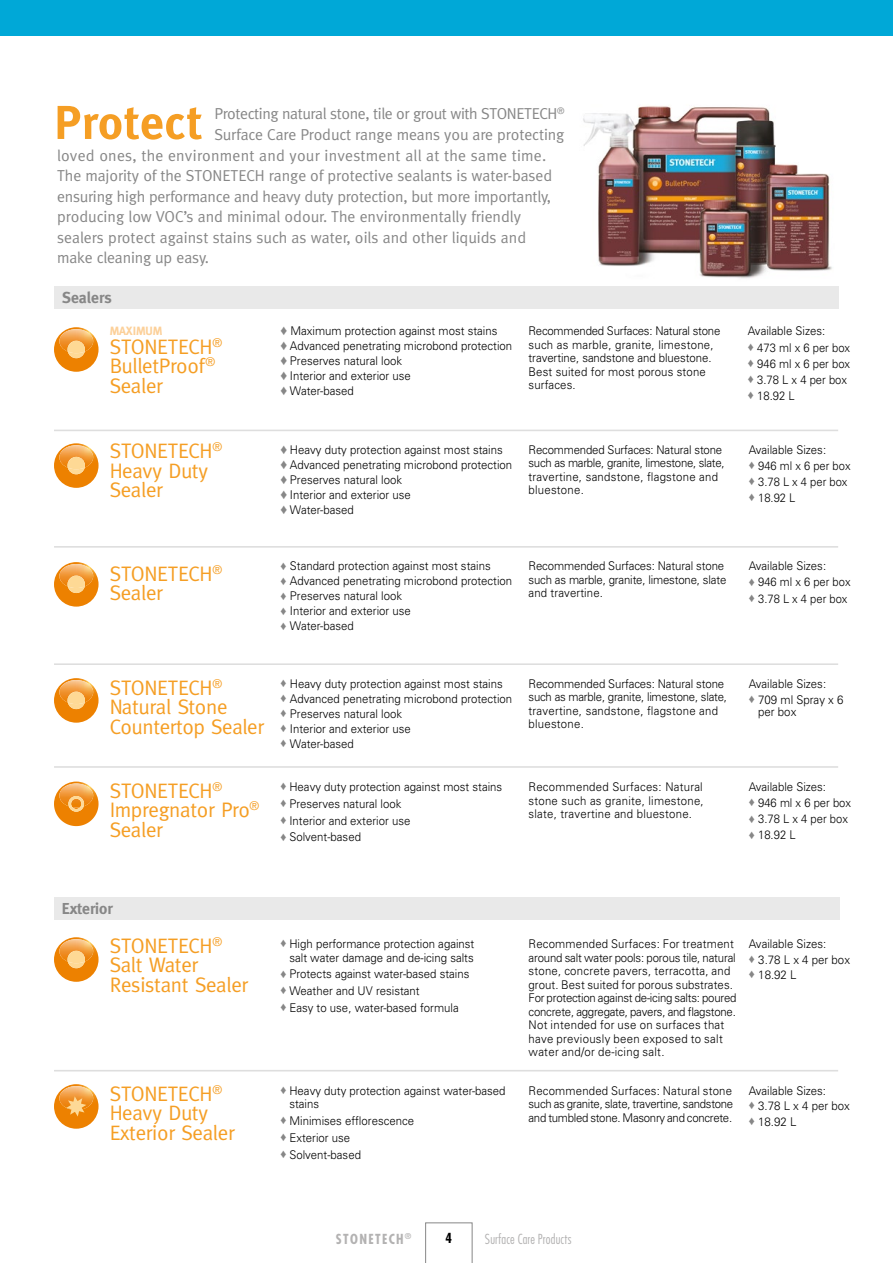
<style>
.page{position:relative;width:893px;height:1263px;background:#fff}
.page>*{position:absolute;margin:0;border:0;box-sizing:border-box;transform-origin:0 0}
.t1{font:21px/19.5px "Meta";letter-spacing:-.015em;color:#f59e24}
.t2{font:15.9px "Meta";letter-spacing:-.005em;color:#878787}
.t3{font:15.9px "Meta";letter-spacing:.015em;color:#878787}
.t4{font:15.9px "Meta";letter-spacing:-.025em;color:#878787}
.t5{font:700 15.9px "Meta";color:#878787}
.t6{font:300 condensed 13.5px "Futura";letter-spacing:.01em;color:#b3b2b2}
.t7{font:700 condensed 13.5px "Futura";letter-spacing:.1em;color:#b3b2b2}
.t8{font:700 condensed 13.5px "Futura";color:#000}
.t9{font:300 12px/13.5px "Univers";color:#000;scale:.95 1}
.t10{font:700 12px "Meta";letter-spacing:-.01em;color:#fcd099}
.t11{font:700 condensed 7.8px "Futura";color:#b3b2b2}
.s1{color:#878787}
</style>
<div class="page">
<svg style="left:425px;top:1222px;width:47px;height:41px"></svg>
<div style="left:0;top:0;width:893px;height:36px;background:#00a8d7"></div>
<img style="left:583px;top:106px;width:256px;height:189px">
<div style="left:54px;top:286px;width:784px;height:23px;background:#e9e9e9"></div>
<hr style="left:54px;top:430px;width:784px;height:1px;background:#dedede">
<hr style="left:54px;top:546px;width:784px;height:2px;background:#dedede">
<hr style="left:54px;top:663px;width:784px;height:2px;background:#dedede">
<hr style="left:54px;top:766px;width:784px;height:2px;background:#dedede">
<svg style="left:58px;top:106px;width:144px;height:34px"></svg>
<svg style="left:54px;top:327px;width:45px;height:45px"></svg>
<img style="left:68px;top:341px;width:17px;height:12px">
<svg style="left:54px;top:443px;width:45px;height:45px"></svg>
<img style="left:68px;top:457px;width:17px;height:12px">
<svg style="left:54px;top:562px;width:45px;height:45px"></svg>
<img style="left:68px;top:576px;width:17px;height:12px">
<svg style="left:54px;top:678px;width:45px;height:45px"></svg>
<img style="left:68px;top:692px;width:17px;height:12px">
<div style="left:54px;top:898px;width:786px;height:22px;background:#e9e9e9"></div>
<hr style="left:54px;top:1070px;width:784px;height:1px;background:#dedede">
<svg style="left:54px;top:937px;width:45px;height:45px"></svg>
<img style="left:68px;top:951px;width:17px;height:12px">
<svg style="left:54px;top:1084px;width:45px;height:45px"></svg>
<div style="left:71px;top:1101px;width:11px;height:11px;background:#fdd996;border-radius:50%"></div>
<img style="left:59px;top:783px;width:34px;height:24px">
<svg style="left:69px;top:807px;width:15px;height:5px"></svg>
<img style="left:68px;top:796px;width:16px;height:11px">
<h2 class="t4" style="left:215px;top:105px;width:351px">Protecting natural stone, tile or grout with STONETECH<sup>®</sup></h2>
<h2 class="t2" style="left:215px;top:125px;width:351px">Surface Care Product range means you are protecting</h2>
<h2 class="t3" style="left:57px;top:146px;width:491px">loved ones, the environment and your investment all at the same time.</h2>
<h2 class="t2" style="left:57px;top:166px;width:497px">The majority of the STONETECH range of protective sealants is water-based</h2>
<h2 class="t2" style="left:57px;top:187px;width:495px">ensuring high performance and heavy duty protection, but more importantly,</h2>
<h2 class="t2" style="left:57px;top:208px;width:466px">producing low VOC’s and minimal odour. The environmentally friendly</h2>
<h2 class="t2" style="left:57px;top:228px;width:470px">sealers protect against stains such as water, oils and other liquids and</h2>
<h2 class="t2" style="left:57px;top:249px;width:154px">make cleaning up easy.</h2>
<h2 class="t5" style="left:62px;top:288px;width:51px">Sealers</h2>
<p class="t10" style="left:110px;top:324px;width:54px">MAXIMUM</p>
<h1 class="t1" style="left:110px;top:336px;width:114px">STONETECH<sup>®<br></sup>BulletProof<sup>®<br></sup>Sealer</h1>
<h1 class="t1" style="left:110px;top:441px;width:114px">STONETECH<sup>®<br></sup>Heavy Duty<br>Sealer</h1>
<h1 class="t1" style="left:110px;top:564px;width:114px">STONETECH<sup>®<br></sup>Sealer</h1>
<p class="t9" style="left:280px;top:324px;width:246px;line-height:15px"><span class="s1">♦</span> Maximum protection against most stains<br><span class="s1">♦</span> Advanced penetrating microbond protection <span class="s1">♦</span> Preserves natural look<br><span class="s1">♦</span> Interior and exterior use<br><span class="s1">♦</span> Water-based</p>
<p class="t9" style="left:529px;top:324px;width:203px">Recommended Surfaces: Natural stone such as marble, granite, limestone, travertine, sandstone and bluestone.<br>Best suited for most porous stone surfaces.</p>
<p class="t9" style="left:280px;top:442px;width:246px;line-height:15px"><span class="s1">♦</span> Heavy duty protection against most stains <span class="s1">♦</span> Advanced penetrating microbond protection <span class="s1">♦</span> Preserves natural look<br><span class="s1">♦</span> Interior and exterior use<br><span class="s1">♦</span> Water-based</p>
<p class="t9" style="left:529px;top:443px;width:208px">Recommended Surfaces: Natural stone such as marble, granite, limestone, slate, travertine, sandstone, flagstone and bluestone.</p>
<p class="t9" style="left:280px;top:559px;width:246px;line-height:15px"><span class="s1">♦</span> Standard protection against most stains<br><span class="s1">♦</span> Advanced penetrating microbond protection <span class="s1">♦</span> Preserves natural look<br><span class="s1">♦</span> Interior and exterior use<br><span class="s1">♦</span> Water-based</p>
<p class="t9" style="left:529px;top:559px;width:210px">Recommended Surfaces: Natural stone such as marble, granite, limestone, slate and travertine.</p>
<p class="t9" style="left:748px;top:323px;width:109px;line-height:16px">Available Sizes:<br><span class="s1">♦</span> 473 ml x 6 per box <span class="s1">♦</span> 946 ml x 6 per box <span class="s1">♦</span> 3.78 L x 4 per box <span class="s1">♦</span> 18.92 L</p>
<p class="t9" style="left:749px;top:441px;width:109px;line-height:16px">Available Sizes:<br><span class="s1">♦</span> 946 ml x 6 per box <span class="s1">♦</span> 3.78 L x 4 per box <span class="s1">♦</span> 18.92 L</p>
<p class="t9" style="left:749px;top:558px;width:109px;line-height:16px">Available Sizes:<br><span class="s1">♦</span> 946 ml x 6 per box <span class="s1">♦</span> 3.78 L x 4 per box</p>
<h1 class="t1" style="left:110px;top:677px;width:156px">STONETECH<sup>®<br></sup>Natural Stone<br>Countertop Sealer</h1>
<h1 class="t1" style="left:110px;top:781px;width:151px">STONETECH<sup>®<br></sup>Impregnator Pro<sup>®<br></sup>Sealer</h1>
<p class="t9" style="left:280px;top:676px;width:246px;line-height:15px"><span class="s1">♦</span> Heavy duty protection against most stains<br><span class="s1">♦</span> Advanced penetrating microbond protection <span class="s1">♦</span> Preserves natural look<br><span class="s1">♦</span> Interior and exterior use<br><span class="s1">♦</span> Water-based</p>
<p class="t9" style="left:529px;top:677px;width:210px">Recommended Surfaces: Natural stone such as marble, granite, limestone, slate, travertine, sandstone, flagstone and bluestone.</p>
<p class="t9" style="left:749px;top:675px;width:101px;line-height:16px">Available Sizes:<br><span class="s1">♦</span> 709 ml Spray x 6</p>
<p class="t9" style="left:758px;top:705px;width:42px">per box</p>
<p class="t9" style="left:280px;top:778px;width:235px;line-height:16.8px"><span class="s1">♦</span> Heavy duty protection against most stains <span class="s1">♦</span> Preserves natural look<br><span class="s1">♦</span> Interior and exterior use<br><span class="s1">♦</span> Solvent-based</p>
<p class="t9" style="left:529px;top:780px;width:186px;text-align:justify">Recommended Surfaces: Natural stone such as granite, limestone, slate, travertine and bluestone.</p>
<p class="t9" style="left:749px;top:779px;width:109px;line-height:16px">Available Sizes:<br><span class="s1">♦</span> 946 ml x 6 per box <span class="s1">♦</span> 3.78 L x 4 per box <span class="s1">♦</span> 18.92 L</p>
<h2 class="t5" style="left:62px;top:899px;width:52px">Exterior</h2>
<h1 class="t1" style="left:110px;top:935px;width:140px">STONETECH<sup>®<br></sup>Salt Water<br>Resistant Sealer</h1>
<h1 class="t1" style="left:110px;top:1083px;width:127px">STONETECH<sup>®<br></sup>Heavy Duty<br>Exterior Sealer</h1>
<p class="t9" style="left:280px;top:937px;width:206px;text-align:right"><span class="s1">♦</span> High performance protection against salt water damage and de-icing salts</p>
<p class="t9" style="left:280px;top:966px;width:201px;line-height:16.8px"><span class="s1">♦</span> Protects against water-based stains <span class="s1">♦</span> Weather and UV resistant<br><span class="s1">♦</span> Easy to use, water-based formula</p>
<p class="t9" style="left:289px;top:1084px;width:229px;text-indent:-9px"><span class="s1">♦</span> Heavy duty protection against water-based stains</p>
<p class="t9" style="left:280px;top:1112px;width:142px;line-height:16.8px"><span class="s1">♦</span> Minimises efflorescence <span class="s1">♦</span> Exterior use<br><span class="s1">♦</span> Solvent-based</p>
<p class="t9" style="left:529px;top:937px;width:220px">Recommended Surfaces: For treatment around salt water pools: porous tile, natural stone, concrete pavers, terracotta, and grout. Best suited for porous substrates.<br>For protection against de-icing salts: poured concrete, aggregate, pavers, and flagstone.<br>Not intended for use on surfaces that have previously been exposed to salt water and/or de-icing salt.</p>
<p class="t9" style="left:749px;top:936px;width:108px;line-height:15.5px">Available Sizes:<br><span class="s1">♦</span> 3.78 L x 4 per box <span class="s1">♦</span> 18.92 L</p>
<p class="t9" style="left:529px;top:1084px;width:217px;text-align:justify">Recommended Surfaces: Natural stone such as granite, slate, travertine, sandstone and tumbled stone. Masonry and concrete.</p>
<p class="t9" style="left:749px;top:1083px;width:108px;line-height:15.5px">Available Sizes:<br><span class="s1">♦</span> 3.78 L x 4 per box <span class="s1">♦</span> 18.92 L</p>
<p class="t11" style="left:405px;top:1231px;width:8px">®</p>
<p class="t6" style="left:485px;top:1230px;width:88px">Surface Care Products</p>
<p class="t7" style="left:336px;top:1230px;width:69px">STONETECH</p>
<p class="t8" style="left:446px;top:1230px;width:8px">4</p>
</div>
